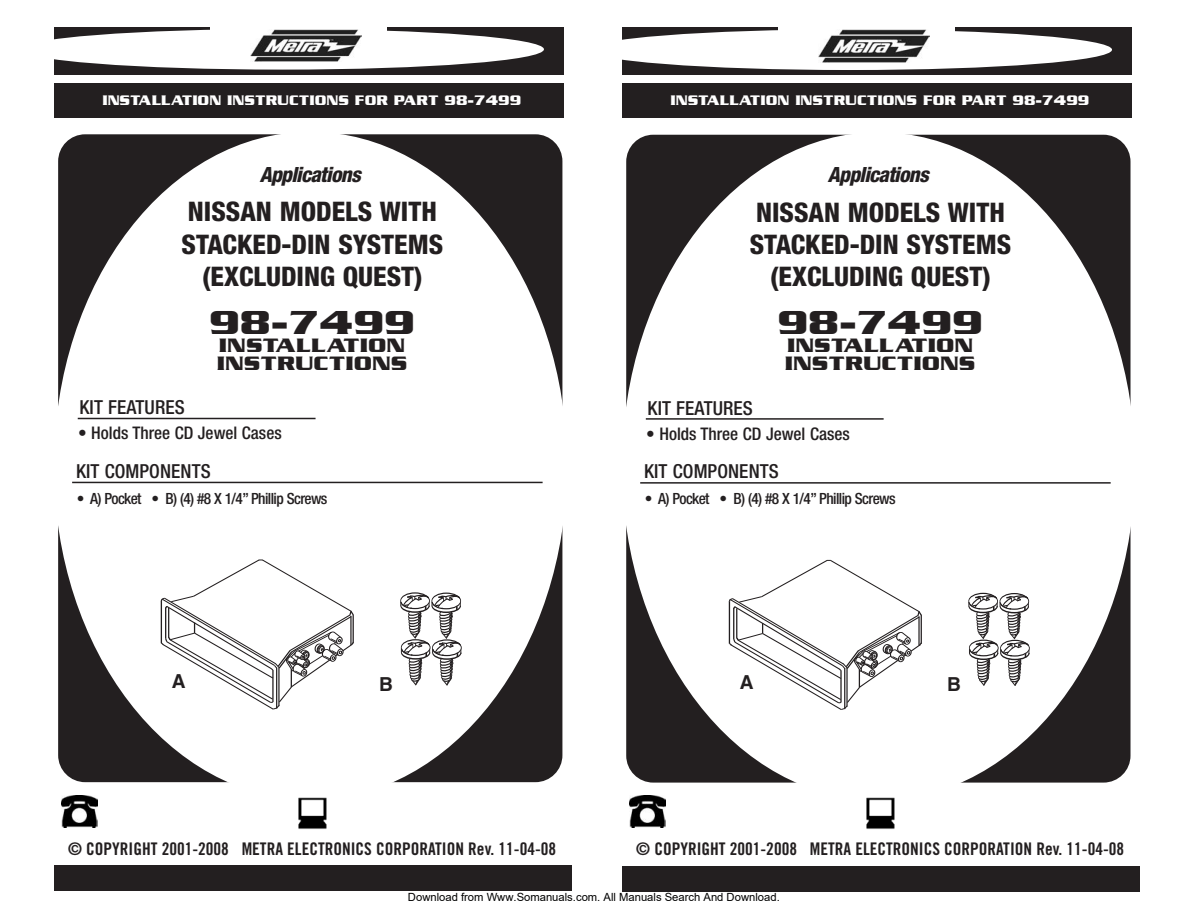
<style>
.page{position:relative;width:1188px;height:918px;background:#fff}
.page>*{position:absolute;margin:0;border:0;box-sizing:border-box;transform-origin:0 0}
.t1{font:700 36px "Serpentine ICG";color:#231f20;scale:1.12 1}
.t2{font:800 condensed 27px/32.4px "Helvetica Neue";color:#231f20;text-align:center}
.t3{font:700 21px/18px "Serpentine ICG";color:#231f20;scale:1.12 1}
.t4{font:italic 800 condensed 21px "Helvetica Neue";letter-spacing:-.03em;color:#231f20}
.t5{font:500 condensed 19.35px "Helvetica Neue";letter-spacing:.005em;color:#231f20}
.t6{font:700 19.35px "Helvetica";color:#231f20}
.t7{font:17.4px "Trade Gothic Bold Cond Twenty";color:#231f20}
.t8{font:500 condensed 17.4px "Helvetica Neue";color:#231f20}
.t9{font:500 condensed 15.45px "Helvetica Neue";letter-spacing:-.04em;color:#231f20}
.t10{font:700 15px "Serpentine ICG";color:#fff}
.t11{font:11.25px "Arial";color:#000}
</style>
<div class="page">
<div style="left:58px;top:134px;width:504px;height:648px;background:#231f20;border-radius:27px"></div>
<div style="left:54px;top:132px;width:513px;height:668px;background:#fff;border-radius:50%"></div>
<svg style="left:161px;top:559px;width:193px;height:151px"></svg>
<hr style="left:72px;top:482px;width:471px;height:1px;background:#231f20">
<div style="left:54px;top:27px;width:509px;height:48px;background:#231f20"></div>
<div style="left:20px;top:29px;width:524px;height:41px;background:#fff;border-radius:50%"></div>
<div style="left:210px;top:24px;width:177px;height:41px;background:#fff"></div>
<img style="left:251px;top:29px;width:110px;height:33px">
<div style="left:54px;top:83px;width:509px;height:34px;background:#231f20"></div>
<div style="left:54px;top:866px;width:518px;height:25px;background:#231f20"></div>
<img style="left:298px;top:797px;width:29px;height:32px">
<img style="left:62px;top:795px;width:36px;height:33px">
<svg style="left:400px;top:593px;width:62px;height:92px"></svg>
<hr style="left:78px;top:418px;width:238px;height:1px;background:#231f20">
<div style="left:626px;top:135px;width:505px;height:648px;background:#231f20;border-radius:27px"></div>
<div style="left:622px;top:132px;width:513px;height:668px;background:#fff;border-radius:50%"></div>
<svg style="left:729px;top:560px;width:193px;height:150px"></svg>
<hr style="left:640px;top:482px;width:471px;height:2px;background:#231f20">
<div style="left:622px;top:27px;width:509px;height:48px;background:#231f20"></div>
<div style="left:588px;top:29px;width:524px;height:41px;background:#fff;border-radius:50%"></div>
<div style="left:778px;top:24px;width:177px;height:41px;background:#fff"></div>
<img style="left:819px;top:29px;width:111px;height:33px">
<div style="left:622px;top:83px;width:509px;height:35px;background:#231f20"></div>
<div style="left:622px;top:866px;width:518px;height:25px;background:#231f20"></div>
<img style="left:866px;top:797px;width:29px;height:32px">
<img style="left:630px;top:796px;width:36px;height:32px">
<svg style="left:968px;top:593px;width:62px;height:93px"></svg>
<hr style="left:646px;top:418px;width:238px;height:2px;background:#231f20">
<p class="t10" style="left:102px;top:91px;width:420px">INSTALLATION INSTRUCTIONS FOR PART 98-7499</p>
<p class="t10" style="left:670px;top:91px;width:420px">INSTALLATION INSTRUCTIONS FOR PART 98-7499</p>
<p class="t4" style="left:260px;top:167px;width:102px">Applications</p>
<p class="t4" style="left:828px;top:167px;width:102px">Applications</p>
<h2 class="t2" style="left:182px;top:198px;width:263px">NISSAN MODELS WITH<br>STACKED-DIN SYSTEMS (EXCLUDING QUEST)</h2>
<h2 class="t2" style="left:750px;top:198px;width:263px">NISSAN MODELS WITH<br>STACKED-DIN SYSTEMS (EXCLUDING QUEST)</h2>
<h1 class="t1" style="left:209px;top:301px;width:185px">98-7499</h1>
<p class="t3" style="left:217px;top:336px;width:172px">INSTALLATION<br>INSTRUCTIONS</p>
<h1 class="t1" style="left:777px;top:301px;width:185px">98-7499</h1>
<p class="t3" style="left:785px;top:336px;width:172px">INSTALLATION<br>INSTRUCTIONS</p>
<p class="t5" style="left:80px;top:400px;width:107px">KIT FEATURES</p>
<p class="t8" style="left:78px;top:427px;width:205px">• Holds Three CD Jewel Cases</p>
<p class="t5" style="left:648px;top:401px;width:107px">KIT FEATURES</p>
<p class="t8" style="left:646px;top:427px;width:205px">• Holds Three CD Jewel Cases</p>
<p class="t5" style="left:76px;top:464px;width:136px">KIT COMPONENTS</p>
<p class="t5" style="left:644px;top:465px;width:136px">KIT COMPONENTS</p>
<p class="t9" style="left:77px;top:493px;width:252px">• A) Pocket • B) (4) #8 X 1/4” Phillip Screws</p>
<p class="t9" style="left:645px;top:493px;width:252px">• A) Pocket • B) (4) #8 X 1/4” Phillip Screws</p>
<p class="t6" style="left:172px;top:674px;width:15px">A</p>
<p class="t6" style="left:379px;top:676px;width:15px">B</p>
<p class="t6" style="left:740px;top:674px;width:15px">A</p>
<p class="t6" style="left:947px;top:677px;width:15px">B</p>
<p class="t7" style="left:68px;top:842px;width:490px">© COPYRIGHT 2001-2008 METRA ELECTRONICS CORPORATION Rev. 11-04-08</p>
<p class="t7" style="left:636px;top:842px;width:490px">© COPYRIGHT 2001-2008 METRA ELECTRONICS CORPORATION Rev. 11-04-08</p>
<p class="t11" style="left:408px;top:890px;width:373px">Download from Www.Somanuals.com. All Manuals Search And Download.</p>
</div>
